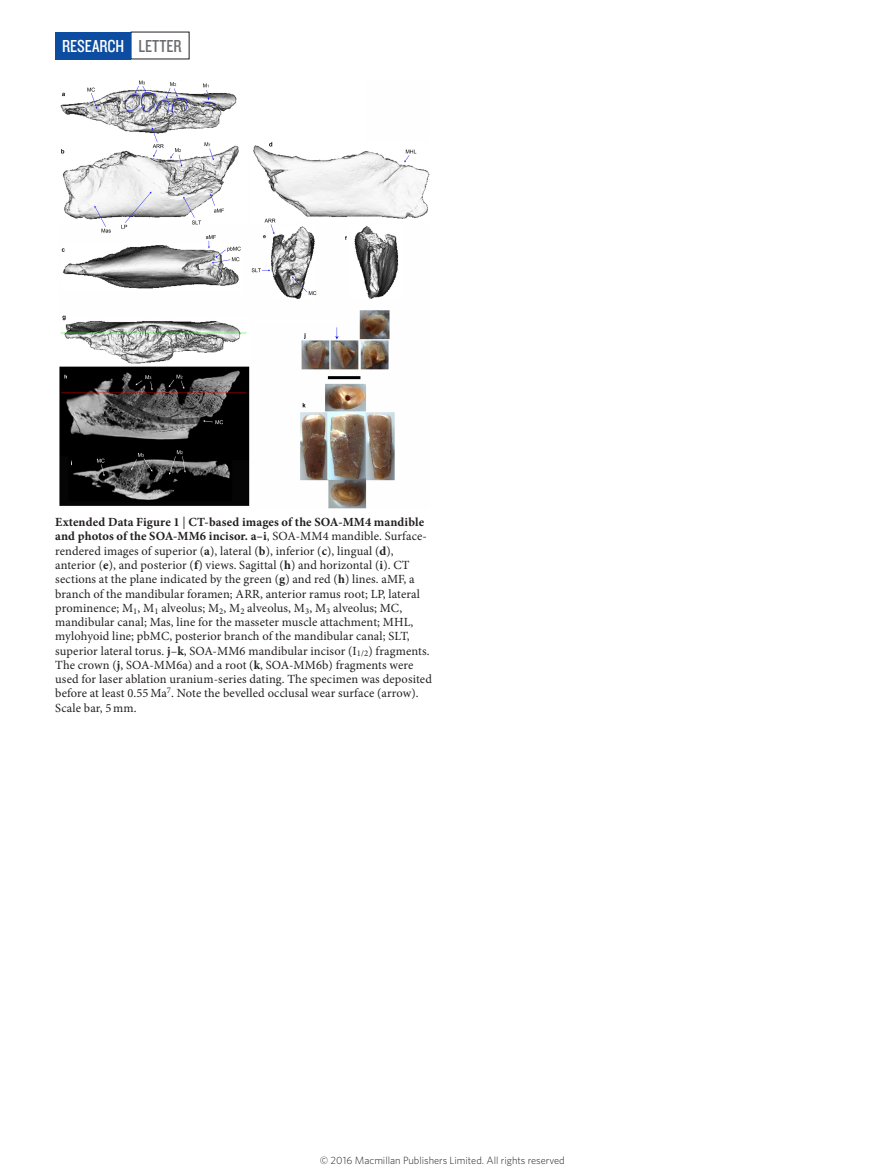
<style>
.page{position:relative;width:893px;height:1174px;background:#fff}
.page>*{position:absolute;margin:0;border:0;box-sizing:border-box;transform-origin:0 0}
.t1{font:18px "Knockout 29 Junior Ltweight";color:#fff}
.t2{font:12.45px/14.2px "Minion Pro";letter-spacing:.01em;color:#231f20}
.t3{font:300 10.5px "Whitney";color:#231f20}
.s1{color:#6c6d70}
.s2{font-weight:700}
</style>
<div class="page">
<div style="left:55px;top:32px;width:76px;height:27px;background:#0d4da1"></div>
<img style="left:59px;top:81px;width:370px;height:427px">
<h1 class="t1" style="left:62px;top:34px;width:121px">RESEARCH <span class="s1">LETTER</span></h1>
<p class="t2" style="left:55px;top:515px;width:378px"><span class="s2">Extended Data Figure 1</span> | <span class="s2">CT-based images of the SOA-MM4 mandible and photos of the SOA-MM6 incisor. a–i</span>, SOA-MM4 mandible. Surface&shy;rendered images of superior (<span class="s2">a</span>), lateral (<span class="s2">b</span>), inferior (<span class="s2">c</span>), lingual (<span class="s2">d</span>), anterior (<span class="s2">e</span>), and posterior (<span class="s2">f</span>) views. Sagittal (<span class="s2">h</span>) and horizontal (<span class="s2">i</span>). CT sections at the plane indicated by the green (<span class="s2">g</span>) and red (<span class="s2">h</span>) lines. aMF, a branch of the mandibular foramen; ARR, anterior ramus root; LP, lateral prominence; M<sub>1</sub>, M<sub>1</sub> alveolus; M<sub>2</sub>, M<sub>2</sub> alveolus, M<sub>3</sub>, M<sub>3</sub> alveolus; MC, mandibular canal; Mas, line for the masseter muscle attachment; MHL, mylohyoid line; pbMC, posterior branch of the mandibular canal; SLT, superior lateral torus. <span class="s2">j</span>–<span class="s2">k</span>, SOA-MM6 mandibular incisor (I<sub>1/2</sub>) fragments.<br>The crown (<span class="s2">j</span>, SOA-MM6a) and a root (<span class="s2">k</span>, SOA-MM6b) fragments were used for laser ablation uranium-series dating. The specimen was deposited before at least 0.55Ma<sup>7</sup>. Note the bevelled occlusal wear surface (arrow).<br>Scale bar, 5 mm.</p>
<p class="t3" style="left:320px;top:1153px;width:247px">© 2016 Macmillan Publishers Limited. All rights reserved</p>
</div>
